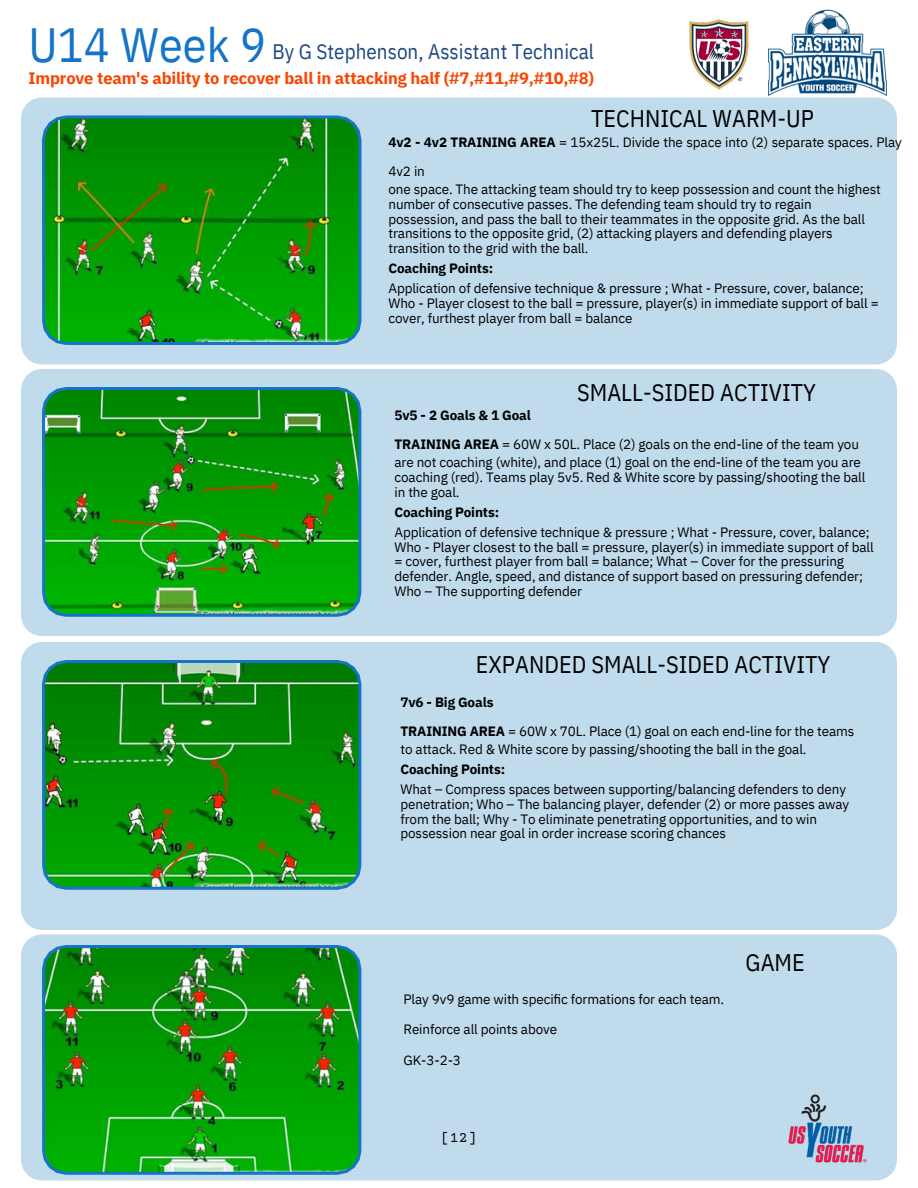
<style>
.page{position:relative;width:918px;height:1188px;background:#fff}
.page>*{position:absolute;margin:0;border:0;box-sizing:border-box;transform-origin:0 0}
.t1{font:48px "IBM Plex Sans Cond";color:#1574c7}
.t2{font:24px "IBM Plex Sans Cond";color:#000}
.t3{font:21px "IBM Plex Sans Cond";color:#1e497e}
.t4{font:700 16.5px "IBM Plex Sans";letter-spacing:-.01em;color:#fa4400}
.t5{font:15px "Courier Prime";color:#000}
.t6{font:13.5px/29.2px "IBM Plex Sans";letter-spacing:-.01em;color:#000}
.t7{font:700 13.5px "IBM Plex Sans";letter-spacing:-.01em;color:#000}
.s1{font-weight:700}
</style>
<div class="page">
<div style="left:21px;top:934px;width:876px;height:247px;background:#c0dbec"></div>
<div style="left:21px;top:642px;width:876px;height:288px;background:#c0dbec"></div>
<div style="left:21px;top:369px;width:876px;height:267px;background:#c0dbec"></div>
<div style="left:21px;top:94px;width:876px;height:271px;background:#c0dbec"></div>
<svg style="left:42px;top:116px;width:319px;height:229px;background:#0d9812"></svg>
<svg style="left:42px;top:660px;width:319px;height:230px;background:#14911a"></svg>
<img style="left:42px;top:387px;width:319px;height:230px">
<img style="left:42px;top:945px;width:319px;height:230px">
<img style="left:782px;top:1088px;width:92px;height:82px">
<img style="left:768px;top:9px;width:118px;height:87px">
<img style="left:683px;top:19px;width:73px;height:78px">
<p class="t1" style="left:28px;top:13px;width:239px">U14 Week 9</p>
<h2 class="t3" style="left:272px;top:37px;width:323px">By G Stephenson, Assistant Technical</h2>
<p class="t4" style="left:28px;top:67px;width:567px">Improve team's ability to recover ball in attacking half (#7,#11,#9,#10,#8)</p>
<p class="t2" style="left:591px;top:102px;width:224px">TECHNICAL WARM-UP</p>
<h2 class="t6" style="left:388px;top:127px;width:515px"><span class="s1">4v2 - 4v2 TRAINING AREA</span> = 15x25L. Divide the space into (2) separate spaces. Play<br>4v2 in</h2>
<p class="t6" style="left:388px;top:175px;width:494px">one space. The attacking team should try to keep possession and count the highest</p>
<p class="t6" style="left:388px;top:189px;width:425px">number of consecutive passes. The defending team should try to regain</p>
<p class="t6" style="left:388px;top:204px;width:478px">possession, and pass the ball to their teammates in the opposite grid. As the ball</p>
<p class="t6" style="left:388px;top:219px;width:446px">transitions to the opposite grid, (2) attacking players and defending players</p>
<p class="t6" style="left:388px;top:233px;width:202px">transition to the grid with the ball.</p>
<p class="t7" style="left:388px;top:259px;width:106px">Coaching Points:</p>
<p class="t6" style="left:388px;top:274px;width:477px">Application of defensive technique &amp; pressure ; What - Pressure, cover, balance;</p>
<p class="t6" style="left:388px;top:288px;width:492px">Who - Player closest to the ball = pressure, player(s) in immediate support of ball =</p>
<h2 class="t6" style="left:388px;top:303px;width:246px">cover, furthest player from ball = balance</h2>
<p class="t2" style="left:577px;top:377px;width:240px">SMALL-SIDED ACTIVITY</p>
<p class="t6" style="left:395px;top:400px;width:466px"><span class="s1">5v5 - 2 Goals &amp; 1 Goal<br>TRAINING AREA</span> = 60W x 50L. Place (2) goals on the end-line of the team you</p>
<p class="t6" style="left:395px;top:448px;width:468px">are not coaching (white), and place (1) goal on the end-line of the team you are</p>
<p class="t6" style="left:395px;top:462px;width:472px">coaching (red). Teams play 5v5. Red &amp; White score by passing/shooting the ball</p>
<p class="t6" style="left:395px;top:477px;width:67px">in the goal.</p>
<p class="t7" style="left:395px;top:503px;width:106px">Coaching Points:</p>
<p class="t6" style="left:395px;top:517px;width:477px">Application of defensive technique &amp; pressure ; What - Pressure, cover, balance;</p>
<p class="t6" style="left:395px;top:532px;width:481px">Who - Player closest to the ball = pressure, player(s) in immediate support of ball</p>
<p class="t6" style="left:395px;top:547px;width:451px">= cover, furthest player from ball = balance; What – Cover for the pressuring</p>
<p class="t6" style="left:395px;top:561px;width:470px">defender. Angle, speed, and distance of support based on pressuring defender;</p>
<p class="t6" style="left:395px;top:576px;width:189px">Who – The supporting defender</p>
<p class="t2" style="left:476px;top:648px;width:356px">EXPANDED SMALL-SIDED ACTIVITY</p>
<p class="t6" style="left:400px;top:687px;width:455px"><span class="s1">7v6 - Big Goals<br>TRAINING AREA</span> = 60W x 70L. Place (1) goal on each end-line for the teams</p>
<p class="t6" style="left:400px;top:734px;width:408px">to attack. Red &amp; White score by passing/shooting the ball in the goal.</p>
<p class="t7" style="left:400px;top:760px;width:106px">Coaching Points:</p>
<p class="t6" style="left:400px;top:775px;width:447px">What – Compress spaces between supporting/balancing defenders to deny</p>
<p class="t6" style="left:400px;top:789px;width:450px">penetration; Who – The balancing player, defender (2) or more passes away</p>
<h2 class="t6" style="left:400px;top:804px;width:418px">from the ball; Why - To eliminate penetrating opportunities, and to win</h2>
<p class="t6" style="left:400px;top:819px;width:327px">possession near goal in order increase scoring chances</p>
<p class="t6" style="left:404px;top:984px;width:322px">Play 9v9 game with specific formations for each team.</p>
<p class="t6" style="left:404px;top:1015px;width:155px">Reinforce all points above</p>
<p class="t6" style="left:404px;top:1045px;width:59px">GK-3-2-3</p>
<p class="t2" style="left:746px;top:947px;width:61px">GAME</p>
<h4 class="t5" style="left:441px;top:1131px;width:37px">[12]</h4>
</div>
